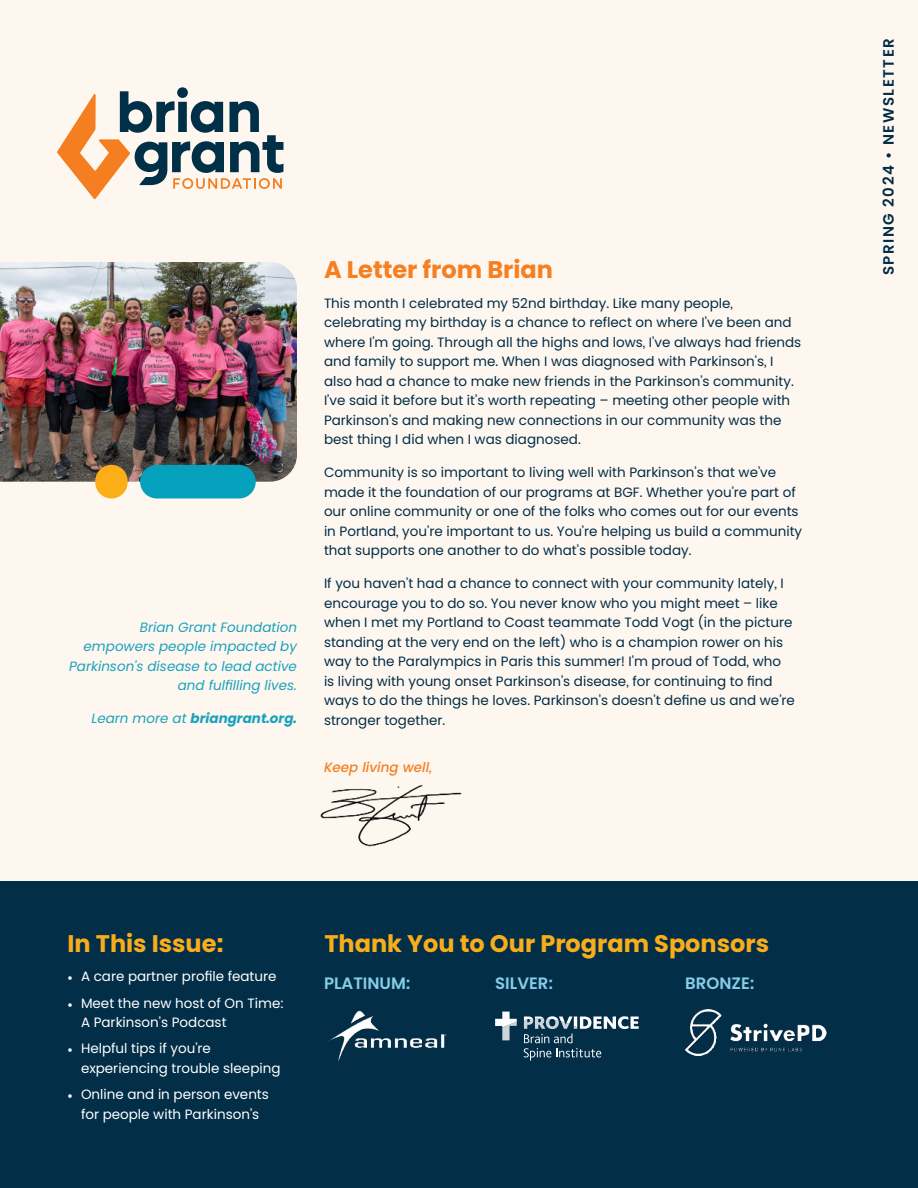
<style>
.page{position:relative;width:918px;height:1188px;background:#fef7f0}
.page>*{position:absolute;margin:0;border:0;box-sizing:border-box;transform-origin:0 0}
.t1{font:700 24px "Poppins";color:#f9ad1b}
.t2{font:700 24px "Poppins";color:#f57f21}
.t3{font:600 16.5px "Poppins";color:#86cde8}
.t4{font:600 15px "Poppins";letter-spacing:.1em;color:#022d47}
.t5{font:13.5px/19.5px "Poppins";color:#022d47}
.t6{font:13.5px/19.5px "Poppins";color:#fff}
.t7{font:italic 13.5px/19.5px "Poppins";color:#19a2bd;text-align:right}
.t8{font:italic 700 13.5px "Poppins";color:#19a2bd}
.t9{font:italic 500 13.5px "Poppins";color:#f57f21}
.s1{font-weight:400}
.s2{font-family:"Minion Pro"}
</style>
<div class="page">
<div style="left:0;top:881px;width:918px;height:307px;background:#022e48"></div>
<img style="left:321px;top:785px;width:141px;height:61px">
<img style="left:0;top:262px;width:297px;height:220px">
<svg style="left:57px;top:87px;width:227px;height:112px"></svg>
<div style="left:140px;top:465px;width:116px;height:33px;background:#05a1bc;border-radius:17px"></div>
<div style="left:95px;top:465px;width:33px;height:33px;background:#fbae17;border-radius:16px"></div>
<img style="left:329px;top:1010px;width:118px;height:52px">
<img style="left:685px;top:1009px;width:141px;height:46px">
<svg style="left:495px;top:1012px;width:144px;height:49px"></svg>
<p class="t7" style="left:69px;top:618px;width:229px">Brian Grant Foundation empowers people impacted by<br>Parkinson's disease to lead active and fulfilling lives.</p>
<p class="t8" style="left:92px;top:710px;width:207px"><span class="s1">Learn more at</span> briangrant.org.</p>
<h1 class="t2" style="left:324px;top:258px;width:230px">A Letter from Brian</h1>
<p class="t5" style="left:324px;top:293px;width:479px">This month I celebrated my 52nd birthday. Like many people, celebrating my birthday is a chance to reflect on where I’ve been and where I’m going. Through all the highs and lows, I’ve always had friends and family to support me. When I was diagnosed with Parkinson’s, I also had a chance to make new friends in the Parkinson’s community.<br>I’ve said it before but it’s worth repeating – meeting other people with Parkinson’s and making new connections in our community was the best thing I did when I was diagnosed.</p>
<p class="t5" style="left:324px;top:463px;width:480px">Community is so important to living well with Parkinson’s that we’ve made it the foundation of our programs at BGF. Whether you’re part of our online community or one of the folks who comes out for our events in Portland, you’re important to us. You’re helping us build a community that supports one another to do what’s possible today.</p>
<p class="t5" style="left:324px;top:574px;width:472px">If you haven’t had a chance to connect with your community lately, I encourage you to do so. You never know who you might meet – like when I met my Portland to Coast teammate Todd Vogt (in the picture standing at the very end on the left) who is a champion rower on his way to the Paralympics in Paris this summer! I’m proud of Todd, who<br>is living with young onset Parkinson’s disease, for continuing to find ways to do the things he loves. Parkinson’s doesn’t define us and we’re stronger together.</p>
<p class="t9" style="left:324px;top:759px;width:110px">Keep living well,</p>
<h1 class="t1" style="left:68px;top:930px;width:158px">In This Issue:</h1>
<h1 class="t1" style="left:324px;top:933px;width:446px">Thank You to Our Program Sponsors</h1>
<p class="t6" style="left:68px;top:967px;width:211px"><span class="s2">•</span> A care partner profile feature</p>
<p class="t6" style="left:81px;top:993px;width:204px;text-indent:-14px"><span class="s2">•</span> Meet the new host of On Time:<br>A Parkinson’s Podcast</p>
<p class="t6" style="left:81px;top:1039px;width:201px;text-indent:-14px"><span class="s2">•</span> Helpful tips if you’re experiencing trouble sleeping</p>
<p class="t6" style="left:68px;top:1085px;width:203px;text-align:center"><span class="s2">•</span> Online and in person events for people with Parkinson’s</p>
<p class="t3" style="left:324px;top:974px;width:88px">PLATINUM:</p>
<p class="t3" style="left:495px;top:974px;width:60px">SILVER:</p>
<p class="t3" style="left:685px;top:974px;width:71px">BRONZE:</p>
<p class="t4" style="left:880px;top:275px;width:239px;rotate:-90deg">SPRING 2024 • NEWSLETTER</p>
</div>
